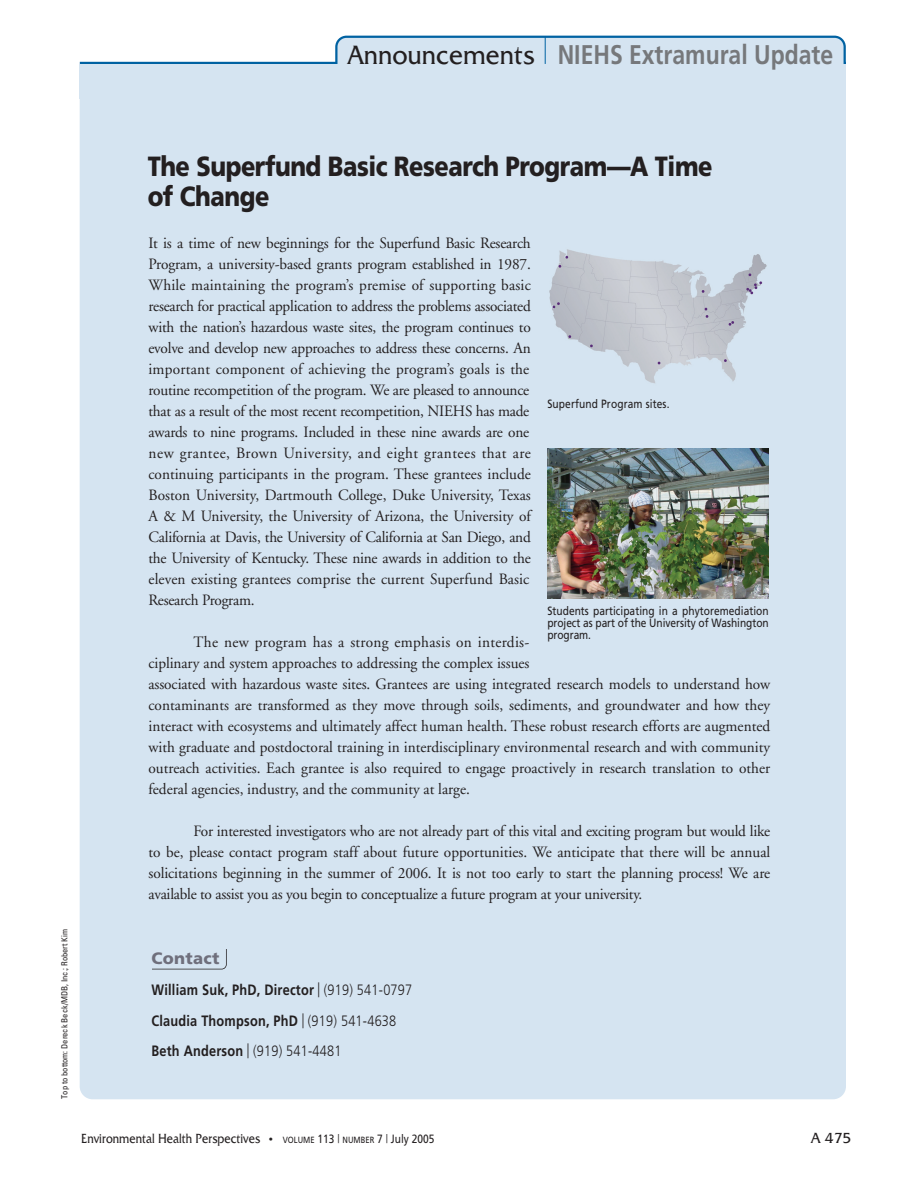
<style>
.page{position:relative;width:918px;height:1188px;background:#fff}
.page>*{position:absolute;margin:0;border:0;box-sizing:border-box;transform-origin:0 0}
.t1{font:900 27.75px/30px "Frutiger";letter-spacing:-.02em;color:#231f20;scale:.85 1}
.t2{font:700 27px "Frutiger";color:#76787b;scale:.85 1}
.t3{font:900 16.5px "Frutiger";letter-spacing:.02em;color:#6f6f7c}
.t4{font:15.75px/21px "Adobe Garamond";color:#231f20;text-align:justify}
.t5{font:700 15px/30.8px "Frutiger";letter-spacing:.015em;color:#231f20;scale:.85 1}
.t6{font:15px "Friz Quadrata IT Cby BT";color:#231f20}
.t7{font:13.5px "Friz Quadrata IT Cby BT";color:#231f20;scale:.85 1}
.t8{font:12px/12px "Frutiger";letter-spacing:-.005em;color:#231f20;text-align:justify;scale:.85 1}
.t9{font:condensed 8.4px "Univers";color:#231f20}
.s1{font-family:"Friz Quadrata IT Cby BT";font-weight:400;color:#231f20}
.s2{font-weight:300;font-size:19.5px}
.s3{font-weight:300}
.s4{font-size:10.5px}
.s5{font-family:"Frutiger";font-size:9px}
.s6{font-family:"Frutiger";font-size:12px}
.s7{font-family:"Frutiger";font-weight:300;font-size:12px}
</style>
<div class="page">
<div style="left:80px;top:76px;width:766px;height:1023px;background:#d5e4f1;border-radius:13px"></div>
<hr style="left:80px;top:62px;width:766px;height:2px;background:#0062a2">
<div style="left:80px;top:64px;width:766px;height:35px;background:#d5e4f1"></div>
<svg style="left:335px;top:36px;width:511px;height:28px;background:#c4daeb"></svg>
<div style="left:97px;top:942px;width:130px;height:27px;border:2px solid #231f20;border-radius:5px"></div>
<div style="left:103px;top:931px;width:165px;height:18px;background:#d5e4f1"></div>
<div style="left:89px;top:931px;width:62px;height:103px;background:#d5e4f1"></div>
<img style="left:549px;top:249px;width:218px;height:134px">
<img style="left:547px;top:448px;width:222px;height:150px">
<h2 class="t2" style="left:348px;top:43px;width:573px"><span class="s1">Announcements</span> NIEHS Extramural Update</h2>
<p class="t9" style="left:61px;top:1099px;width:171px;rotate:-90deg">Top to bottom: Dereck Beck/MDB, Inc.; Robert Kim</p>
<h1 class="t1" style="left:148px;top:154px;width:666px">The Superfund Basic Research Program—A Time of Change</h1>
<p class="t4" style="left:148px;top:234px;width:384px">It is a time of new beginnings for the Superfund Basic Research Program, a university-based grants program established in 1987.<br>While maintaining the program’s premise of supporting basic research for practical application to address the problems associated with the nation’s hazardous waste sites, the program continues to evolve and develop new approaches to address these concerns. An important component of achieving the program’s goals is the routine recompetition of the program. We are pleased to announce that as a result of the most recent recompetition, NIEHS has made awards to nine programs. Included in these nine awards are one new grantee, Brown University, and eight grantees that are continuing participants in the program. These grantees include Boston University, Dartmouth College, Duke University, Texas A &amp; M University, the University of Arizona, the University of California at Davis, the University of California at San Diego, and the University of Kentucky. These nine awards in addition to the eleven existing grantees comprise the current Superfund Basic Research Program.</p>
<p class="t4" style="left:148px;top:633px;width:623px;text-align:left;text-indent:45px">The new program has a strong emphasis on interdis-<br>ciplinary and system approaches to addressing the complex issues<br>associated with hazardous waste sites. Grantees are using integrated research models to understand how contaminants are transformed as they move through soils, sediments, and groundwater and how they interact with ecosystems and ultimately affect human health. These robust research efforts are augmented with graduate and postdoctoral training in interdisciplinary environmental research and with community outreach activities. Each grantee is also required to engage proactively in research translation to other federal agencies, industry, and the community at large.</p>
<p class="t4" style="left:148px;top:822px;width:623px;text-indent:45px">For interested investigators who are not already part of this vital and exciting program but would like to be, please contact program staff about future opportunities. We anticipate that there will be annual solicitations beginning in the summer of 2006. It is not too early to start the planning process! We are available to assist you as you begin to conceptualize a future program at your university.</p>
<p class="t8" style="left:547px;top:398px;width:145px">Superfund Program sites.</p>
<p class="t8" style="left:547px;top:606px;width:262px">Students participating in a phytoremediation project as part of the University of Washington program.</p>
<p class="t3" style="left:152px;top:952px;width:69px">Contact</p>
<p class="t5" style="left:151px;top:975px;width:308px">William Suk, PhD, Director <span class="s2">|</span> <span class="s3">(919) 541-0797<br></span>Claudia Thompson, PhD <span class="s2">|</span> <span class="s3">(919) 541-4638<br></span>Beth Anderson <span class="s2">|</span> <span class="s3">(919) 541-4481</span></p>
<p class="t7" style="left:81px;top:1133px;width:417px">Environmental Health Perspectives <span class="s4">•</span> <span class="s5">VOLUME</span> <span class="s6">113</span> <span class="s7">|</span> <span class="s5">NUMBER</span> <span class="s6">7</span> <span class="s7">|</span> <span class="s6">July 2005</span></p>
<p class="t6" style="left:811px;top:1132px;width:42px">A 475</p>
</div>
